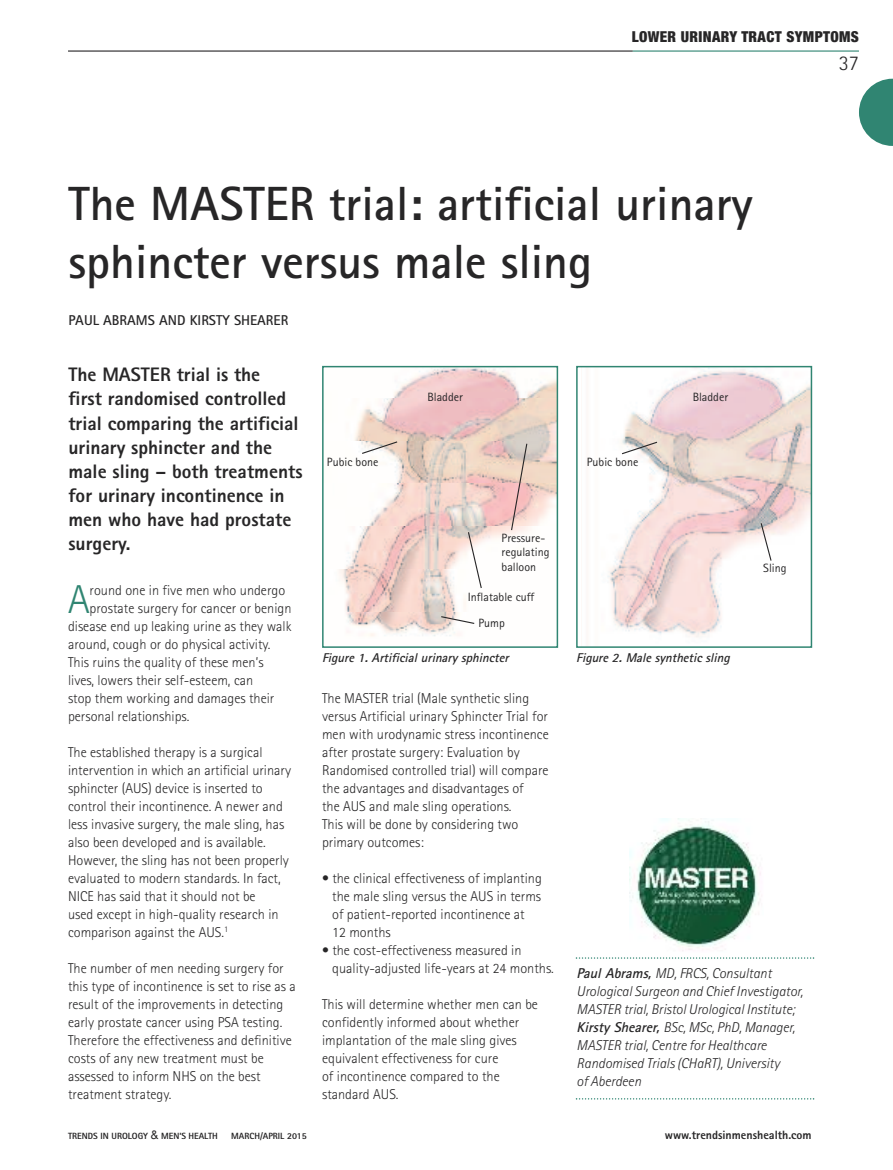
<style>
.page{position:relative;width:893px;height:1170px;background:#fff}
.page>*{position:absolute;margin:0;border:0;box-sizing:border-box;transform-origin:0 0}
.t1{font:700 48px/57.6px "Rotis Sans Serif";color:#272627}
.t2{font:300 40.35px "Rotis Sans Serif";color:#308572}
.t3{font:300 21px "Rotis Sans Serif";color:#272627}
.t4{font:800 19.5px/24px "Rotis Sans Serif";color:#272627}
.t5{font:900 condensed 15px "Helvetica Neue";letter-spacing:.025em;color:#272627}
.t6{font:300 14.25px/18px "Rotis Sans Serif";color:#272627}
.t7{font:italic 300 14.25px/18px "Rotis Sans Serif";color:#272627}
.t8{font:700 14.25px "Rotis Sans Serif";color:#272627}
.t9{font:italic 700 12.75px "Rotis Sans Serif";color:#272627}
.t10{font:12px/14.4px "Rotis Sans Serif";color:#272627}
.t11{font:800 12px "Rotis Sans Serif";color:#272627}
.t12{font:800 9px "Rotis Sans Serif";color:#272627}
.s1{font-weight:700}
.s2{font-family:"Helvetica Neue";font-weight:400;font-size:12px}
</style>
<div class="page">
<img style="left:607px;top:369px;width:202px;height:268px">
<div style="left:576px;top:366px;width:236px;height:281px;border:2px solid #308572"></div>
<img style="left:339px;top:369px;width:216px;height:268px">
<div style="left:322px;top:366px;width:236px;height:281px;border:2px solid #308572"></div>
<img style="left:629px;top:818px;width:132px;height:133px">
<hr style="left:68px;top:50px;width:565px;height:2px;background:#272627">
<hr style="left:633px;top:50px;width:226px;height:2px;background:#308572">
<svg style="left:859px;top:79px;width:34px;height:67px"></svg>
<svg style="left:576px;top:957px;width:238px;height:1px"></svg>
<svg style="left:576px;top:1098px;width:238px;height:1px"></svg>
<svg style="left:510px;top:442px;width:18px;height:89px;background:#dfc0ba"></svg>
<svg style="left:467px;top:531px;width:16px;height:58px"></svg>
<svg style="left:440px;top:615px;width:36px;height:9px"></svg>
<svg style="left:361px;top:440px;width:38px;height:15px"></svg>
<svg style="left:621px;top:441px;width:37px;height:14px"></svg>
<svg style="left:760px;top:522px;width:12px;height:40px"></svg>
<p class="t5" style="left:632px;top:28px;width:229px">LOWER URINARY TRACT SYMPTOMS</p>
<h3 class="t3" style="left:839px;top:55px;width:22px">37</h3>
<h1 class="t1" style="left:68px;top:180px;width:686px">The MASTER trial: artificial urinary sphincter versus male sling</h1>
<p class="t8" style="left:68px;top:315px;width:221px">PAUL ABRAMS AND KIRSTY SHEARER</p>
<h3 class="t4" style="left:68px;top:365px;width:236px">The MASTER trial is the<br>first randomised controlled trial comparing the artificial urinary sphincter and the male sling – both treatments for urinary incontinence in men who have had prostate surgery.</h3>
<h2 class="t2" style="left:68px;top:585px;width:23px">A</h2>
<p class="t6" style="left:90px;top:582px;width:197px">round one in five men who undergo</p>
<p class="t6" style="left:90px;top:600px;width:203px">prostate surgery for cancer or benign</p>
<p class="t6" style="left:68px;top:618px;width:225px">disease end up leaking urine as they walk</p>
<p class="t6" style="left:68px;top:636px;width:204px">around, cough or do physical activity.</p>
<p class="t6" style="left:68px;top:654px;width:197px">This ruins the quality of these men’s</p>
<p class="t6" style="left:68px;top:672px;width:187px">lives, lowers their self-esteem, can</p>
<p class="t6" style="left:68px;top:690px;width:208px">stop them working and damages their</p>
<p class="t6" style="left:68px;top:708px;width:123px">personal relationships.</p>
<p class="t6" style="left:68px;top:744px;width:225px">The established therapy is a surgical intervention in which an artificial urinary sphincter (AUS) device is inserted to control their incontinence. A newer and less invasive surgery, the male sling, has also been developed and is available.<br>However, the sling has not been properly evaluated to modern standards. In fact, NICE has said that it should not be<br>used except in high-quality research in comparison against the AUS.<sup>1</sup></p>
<p class="t6" style="left:68px;top:960px;width:229px">The number of men needing surgery for this type of incontinence is set to rise as a result of the improvements in detecting early prostate cancer using PSA testing.<br>Therefore the effectiveness and definitive costs of any new treatment must be assessed to inform NHS on the best treatment strategy.</p>
<p class="t10" style="left:327px;top:455px;width:53px">Pubic bone</p>
<p class="t10" style="left:427px;top:391px;width:37px">Bladder</p>
<p class="t10" style="left:502px;top:531px;width:49px">Pressure&shy;regulating balloon</p>
<p class="t10" style="left:468px;top:590px;width:68px">Inflatable cuff</p>
<p class="t10" style="left:478px;top:617px;width:28px">Pump</p>
<p class="t9" style="left:322px;top:653px;width:190px">Figure 1. Artificial urinary sphincter</p>
<p class="t6" style="left:322px;top:690px;width:228px">The MASTER trial (Male synthetic sling versus Artificial urinary Sphincter Trial for men with urodynamic stress incontinence after prostate surgery: Evaluation by Randomised controlled trial) will compare the advantages and disadvantages of<br>the AUS and male sling operations.<br>This will be done by considering two primary outcomes:</p>
<p class="t6" style="left:332px;top:870px;width:211px;text-indent:-10px">• the clinical effectiveness of implanting the male sling versus the AUS in terms of patient-reported incontinence at<br>12 months</p>
<p class="t6" style="left:332px;top:942px;width:223px;text-indent:-10px">• the cost-effectiveness measured in quality-adjusted life-years at 24 months.</p>
<p class="t6" style="left:322px;top:996px;width:217px">This will determine whether men can be confidently informed about whether implantation of the male sling gives equivalent effectiveness for cure<br>of incontinence compared to the standard AUS.</p>
<p class="t10" style="left:587px;top:456px;width:53px">Pubic bone</p>
<p class="t10" style="left:693px;top:391px;width:37px">Bladder</p>
<p class="t9" style="left:576px;top:653px;width:158px">Figure 2. Male synthetic sling</p>
<p class="t10" style="left:763px;top:562px;width:25px">Sling</p>
<p class="t7" style="left:577px;top:965px;width:228px"><span class="s1">PaulAbrams,</span>MD, FRCS, Consultant Urological Surgeon and Chief Investigator, MASTER trial, Bristol Urological Institute; <span class="s1">Kirsty Shearer,</span>BSc, MSc, PhD, Manager, MASTER trial, Centre for Healthcare Randomised Trials (CHaRT), University<br>of Aberdeen</p>
<p class="t12" style="left:68px;top:1132px;width:151px">TRENDS IN UROLOGY <span class="s2">&amp;</span> MEN’S HEALTH</p>
<p class="t12" style="left:231px;top:1132px;width:77px">MARCH/APRIL 2015</p>
<p class="t11" style="left:665px;top:1130px;width:148px">www.trendsinmenshealth.com</p>
</div>
